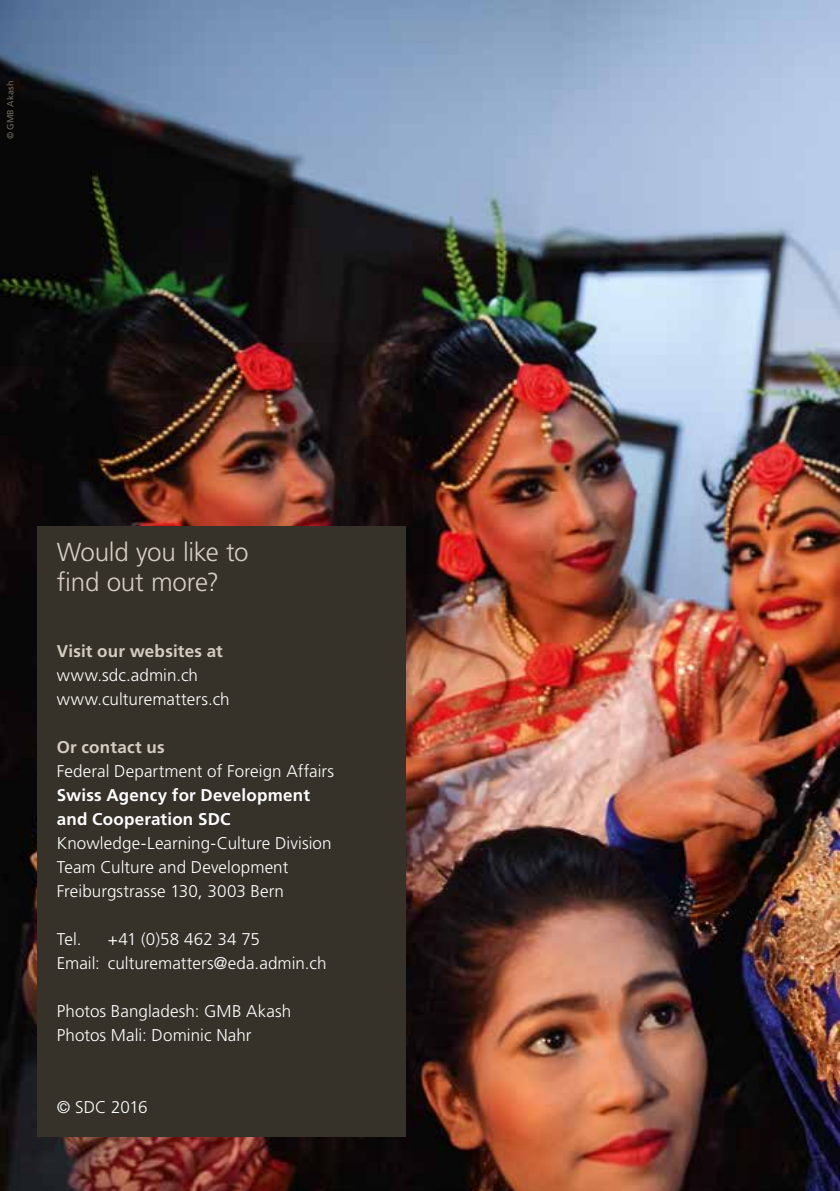
<style>
.page{position:relative;width:840px;height:1191px;background:#fff}
.page>*{position:absolute;margin:0;border:0;box-sizing:border-box;transform-origin:0 0}
.t1{font:300 26px/30px "Frutiger LT Pro";letter-spacing:-.015em;color:#d6cec3}
.t2{font:300 17px/24px "Frutiger LT Pro";letter-spacing:.005em;color:#fff}
.t3{font:700 17px/24px "Frutiger LT Pro";letter-spacing:.01em;color:#fff}
.t4{font:700 17px "Frutiger LT Pro";letter-spacing:.01em;color:#d6cec3}
.t5{font:9px "Frutiger LT Pro";letter-spacing:.015em;color:#6f675a}
</style>
<div class="page">
<img style="left:0;top:0;width:839px;height:1191px">
<div style="left:37px;top:526px;width:368px;height:611px;background:#363129"></div>
<p class="t5" style="left:5px;top:139px;width:60px;rotate:-90deg">© GMB Akash</p>
<h1 class="t1" style="left:57px;top:537px;width:193px">Would you like to find out more?</h1>
<p class="t4" style="left:57px;top:641px;width:167px">Visit our websites at</p>
<p class="t2" style="left:57px;top:663px;width:174px">www.sdc.admin.ch www.culturematters.ch</p>
<p class="t4" style="left:57px;top:737px;width:109px">Or contact us</p>
<p class="t2" style="left:57px;top:759px;width:279px">Federal Department of Foreign Affairs</p>
<p class="t3" style="left:57px;top:783px;width:254px">Swiss Agency for Development and Cooperation SDC</p>
<p class="t2" style="left:57px;top:831px;width:276px">Knowledge-Learning-Culture Division<br>Team Culture and Development<br>Freiburgstrasse 130, 3003 Bern</p>
<p class="t2" style="left:57px;top:927px;width:26px">Tel.</p>
<p class="t2" style="left:57px;top:927px;width:271px;text-indent:51px">+41 (0)58 462 34 75<br>Email: culturematters@eda.admin.ch</p>
<p class="t2" style="left:57px;top:999px;width:236px">Photos Bangladesh: GMB Akash<br>Photos Mali: Dominic Nahr</p>
<p class="t2" style="left:57px;top:1095px;width:92px">© SDC 2016</p>
</div>
